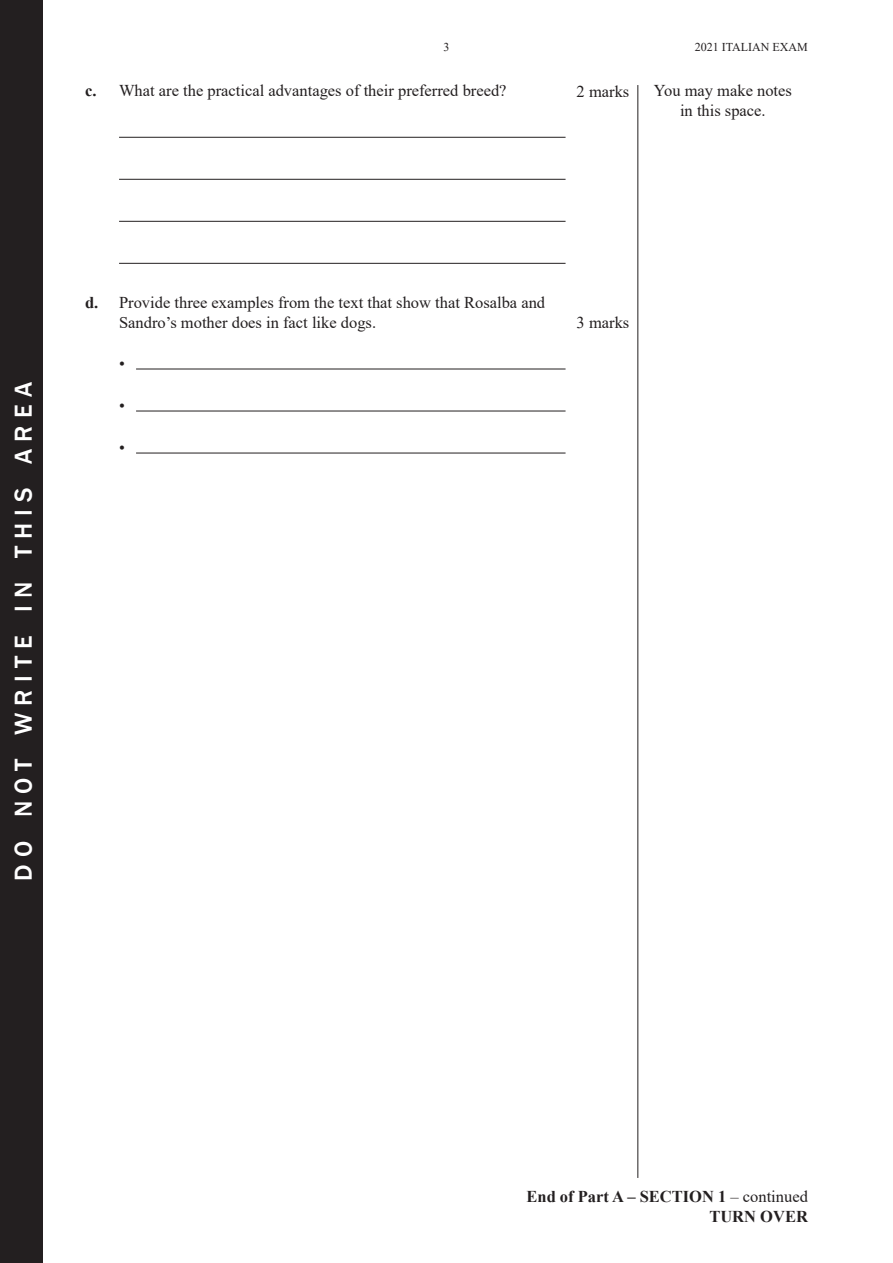
<style>
.page{position:relative;width:893px;height:1263px;background:#fff}
.page>*{position:absolute;margin:0;border:0;box-sizing:border-box;transform-origin:0 0}
.t1{font:500 25.2px "Franklin Gothic";letter-spacing:.285em;color:#fff}
.t2{font:16.5px/19.8px "Times New Roman";color:#231f20}
.t3{font:700 16.5px/19.8px "Times New Roman";color:#231f20;text-align:right}
.t4{font:12px "Times New Roman";color:#231f20}
.s1{font-weight:700}
.s2{font-weight:400}
</style>
<div class="page">
<div style="left:0;top:0;width:43px;height:1263px;background:#231f20"></div>
<hr style="left:119px;top:137px;width:447px;height:1px;background:#231f20">
<hr style="left:119px;top:179px;width:447px;height:1px;background:#231f20">
<hr style="left:119px;top:221px;width:447px;height:1px;background:#231f20">
<hr style="left:119px;top:263px;width:447px;height:1px;background:#231f20">
<hr style="left:136px;top:369px;width:430px;height:1px;background:#231f20">
<hr style="left:136px;top:411px;width:430px;height:1px;background:#231f20">
<hr style="left:136px;top:453px;width:430px;height:1px;background:#231f20">
<hr style="left:638px;top:85px;width:1px;height:1093px;background:#231f20">
<p class="t4" style="left:443px;top:38px;width:7px">3</p>
<p class="t4" style="left:695px;top:38px;width:115px">2021 ITALIAN EXAM</p>
<p class="t2" style="left:85px;top:81px;width:423px"><span class="s1">c.</span> What are the practical advantages of their preferred breed?</p>
<p class="t2" style="left:577px;top:81px;width:54px">2 marks</p>
<p class="t2" style="left:654px;top:81px;width:140px;text-align:center">You may make notes in this space.</p>
<h1 class="t1" style="left:8px;top:881px;width:500px;rotate:-90deg">do not write in this area</h1>
<p class="t2" style="left:119px;top:292px;width:428px;text-indent:-34px"><span class="s1">d.</span> Provide three examples from the text that show that Rosalba and<br>Sandro’s mother does in fact like dogs.</p>
<p class="t2" style="left:119px;top:353px;width:7px">•</p>
<p class="t2" style="left:119px;top:395px;width:7px">•</p>
<p class="t2" style="left:119px;top:437px;width:7px">•</p>
<p class="t2" style="left:577px;top:312px;width:54px">3 marks</p>
<p class="t3" style="left:526px;top:1186px;width:283px">End of Part A – SECTION 1 <span class="s2">– continued<br></span>TURN OVER</p>
</div>
